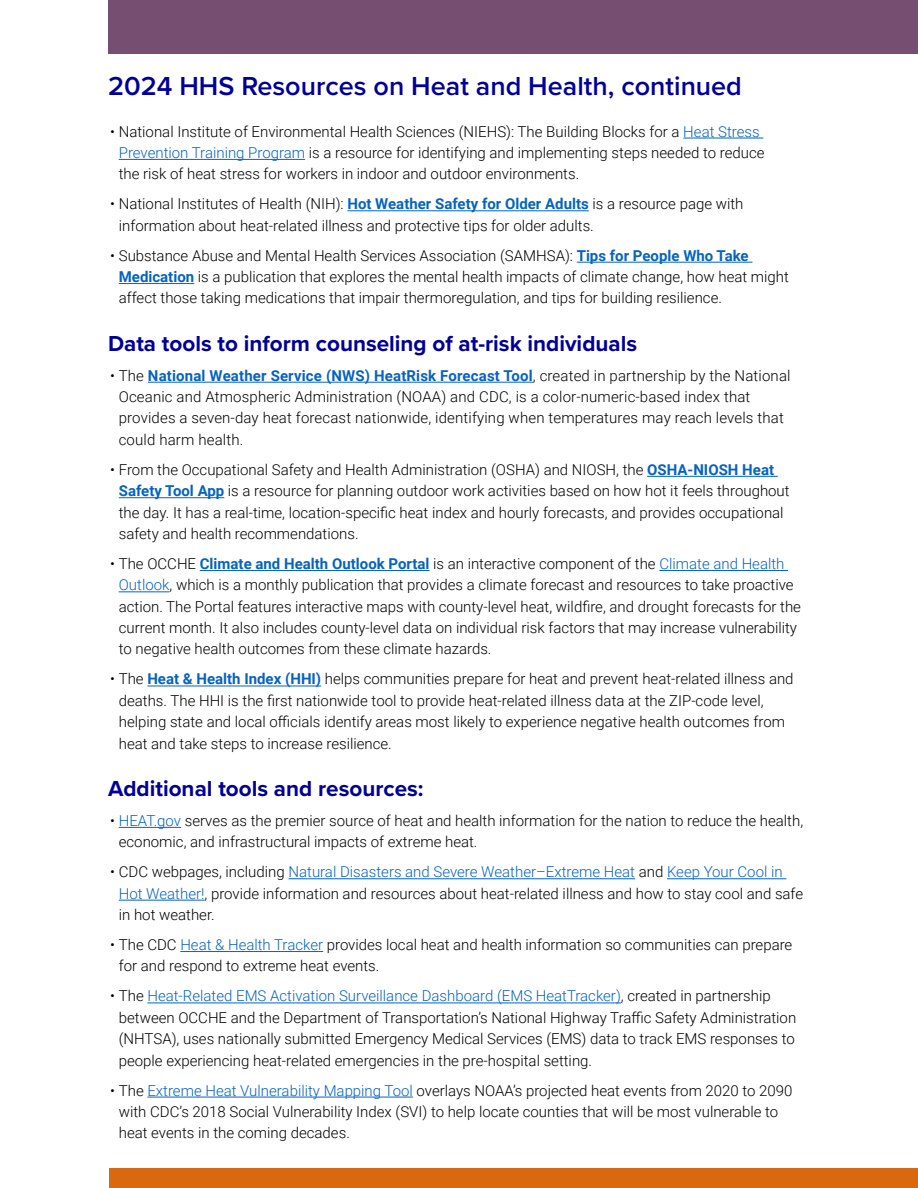
<style>
.page{position:relative;width:918px;height:1188px;background:#fff}
.page>*{position:absolute;margin:0;border:0;box-sizing:border-box;transform-origin:0 0}
.t1{font:600 27px "Proxima Nova";color:#009}
.t2{font:700 22.5px "Proxima Nova";color:#009}
.t3{font:300 15px/21.3px "Roboto";color:#000}
.s1{color:#0563c1}
.s2{font-weight:700;color:#0563c1}
</style>
<div class="page">
<div style="left:109px;top:1169px;width:809px;height:19px;background:#da680e"></div>
<div style="left:108px;top:0;width:810px;height:54px;background:#764e72"></div>
<hr style="left:683px;top:138px;width:80px;height:1px;background:#0563c1">
<hr style="left:119px;top:159px;width:186px;height:1px;background:#0563c1">
<hr style="left:347px;top:211px;width:242px;height:1px;background:#0563c1">
<hr style="left:577px;top:262px;width:175px;height:1px;background:#0563c1">
<hr style="left:119px;top:283px;width:75px;height:1px;background:#0563c1">
<hr style="left:148px;top:382px;width:385px;height:1px;background:#0563c1">
<hr style="left:647px;top:476px;width:131px;height:1px;background:#0563c1">
<hr style="left:119px;top:497px;width:105px;height:1px;background:#0563c1">
<hr style="left:200px;top:570px;width:230px;height:1px;background:#0563c1">
<hr style="left:659px;top:570px;width:129px;height:1px;background:#0563c1">
<hr style="left:119px;top:592px;width:51px;height:1px;background:#0563c1">
<hr style="left:147px;top:686px;width:174px;height:1px;background:#0563c1">
<hr style="left:119px;top:827px;width:62px;height:1px;background:#0563c1">
<hr style="left:288px;top:878px;width:347px;height:1px;background:#0563c1">
<hr style="left:667px;top:878px;width:119px;height:1px;background:#0563c1">
<hr style="left:119px;top:900px;width:86px;height:1px;background:#0563c1">
<hr style="left:180px;top:951px;width:143px;height:1px;background:#0563c1">
<hr style="left:147px;top:1003px;width:474px;height:1px;background:#0563c1">
<hr style="left:147px;top:1097px;width:266px;height:1px;background:#0563c1">
<h1 class="t1" style="left:108px;top:66px;width:636px">2024 HHS Resources on Heat and Health, continued</h1>
<p class="t3" style="left:119px;top:120px;width:647px;text-indent:-9px">• National Institute of Environmental Health Sciences (NIEHS): The Building Blocks for a <span class="s1">Heat Stress<br>Prevention Training Program</span> is a resource for identifying and implementing steps needed to reduce the risk of heat stress for workers in indoor and outdoor environments.</p>
<p class="t3" style="left:119px;top:193px;width:626px;text-indent:-9px">• National Institutes of Health (NIH): <span class="s2">Hot Weather Safety for Older Adults</span> is a resource page with information about heat-related illness and protective tips for older adults.</p>
<p class="t3" style="left:119px;top:244px;width:672px;text-indent:-9px">• Substance Abuse and Mental Health Services Association (SAMHSA): <span class="s2">Tips for People Who Take<br>Medication</span> is a publication that explores the mental health impacts of climate change, how heat might affect those taking medications that impair thermoregulation, and tips for building resilience.</p>
<h2 class="t2" style="left:108px;top:326px;width:531px">Data tools to inform counseling of at-risk individuals</h2>
<p class="t3" style="left:119px;top:364px;width:673px;text-indent:-9px">• The <span class="s2">National Weather Service (NWS) HeatRisk Forecast Tool</span>, created in partnership by the National Oceanic and Atmospheric Administration (NOAA) and CDC, is a color-numeric-based index that provides a seven-day heat forecast nationwide, identifying when temperatures may reach levels that could harm health.</p>
<p class="t3" style="left:119px;top:458px;width:672px;text-indent:-9px">• From the Occupational Safety and Health Administration (OSHA) and NIOSH, the <span class="s2">OSHA-NIOSH Heat Safety Tool App</span> is a resource for planning outdoor work activities based on how hot it feels throughout the day. It has a real-time, location-specific heat index and hourly forecasts, and provides occupational safety and health recommendations.</p>
<p class="t3" style="left:119px;top:552px;width:684px;text-indent:-9px">• The OCCHE <span class="s2">Climate and Health Outlook Portal</span> is an interactive component of the <span class="s1">Climate and Health Outlook</span>, which is a monthly publication that provides a climate forecast and resources to take proactive action. The Portal features interactive maps with county-level heat, wildfire, and drought forecasts for the current month. It also includes county-level data on individual risk factors that may increase vulnerability to negative health outcomes from these climate hazards.</p>
<p class="t3" style="left:119px;top:668px;width:676px;text-indent:-9px">• The <span class="s2">Heat &amp; Health Index (HHI)</span> helps communities prepare for heat and prevent heat-related illness and deaths. The HHI is the first nationwide tool to provide heat-related illness data at the ZIP-code level, helping state and local officials identify areas most likely to experience negative health outcomes from heat and take steps to increase resilience.</p>
<h2 class="t2" style="left:108px;top:772px;width:317px">Additional tools and resources:</h2>
<p class="t3" style="left:119px;top:809px;width:686px;text-indent:-9px">• <span class="s1">HEAT.gov</span> serves as the premier source of heat and health information for the nation to reduce the health, economic, and infrastructural impacts of extreme heat.</p>
<p class="t3" style="left:119px;top:861px;width:686px;text-indent:-9px">• CDC webpages, including <span class="s1">Natural Disasters and Severe Weather–Extreme Heat</span> and <span class="s1">Keep Your Cool in<br>Hot Weather!</span>, provide information and resources about heat-related illness and how to stay cool and safe in hot weather.</p>
<p class="t3" style="left:119px;top:934px;width:675px;text-indent:-9px">• The CDC <span class="s1">Heat &amp; Health Tracker</span> provides local heat and health information so communities can prepare for and respond to extreme heat events.</p>
<p class="t3" style="left:119px;top:985px;width:679px;text-indent:-9px">• The <span class="s1">Heat-Related EMS Activation Surveillance Dashboard (EMS HeatTracker)</span>, created in partnership between OCCHE and the Department of Transportation’s National Highway Traffic Safety Administration (NHTSA), uses nationally submitted Emergency Medical Services (EMS) data to track EMS responses to people experiencing heat-related emergencies in the pre-hospital setting.</p>
<p class="t3" style="left:119px;top:1079px;width:675px;text-indent:-9px">• The <span class="s1">Extreme Heat Vulnerability Mapping Tool</span> overlays NOAA’s projected heat events from 2020 to 2090 with CDC’s 2018 Social Vulnerability Index (SVI) to help locate counties that will be most vulnerable to heat events in the coming decades.</p>
</div>
